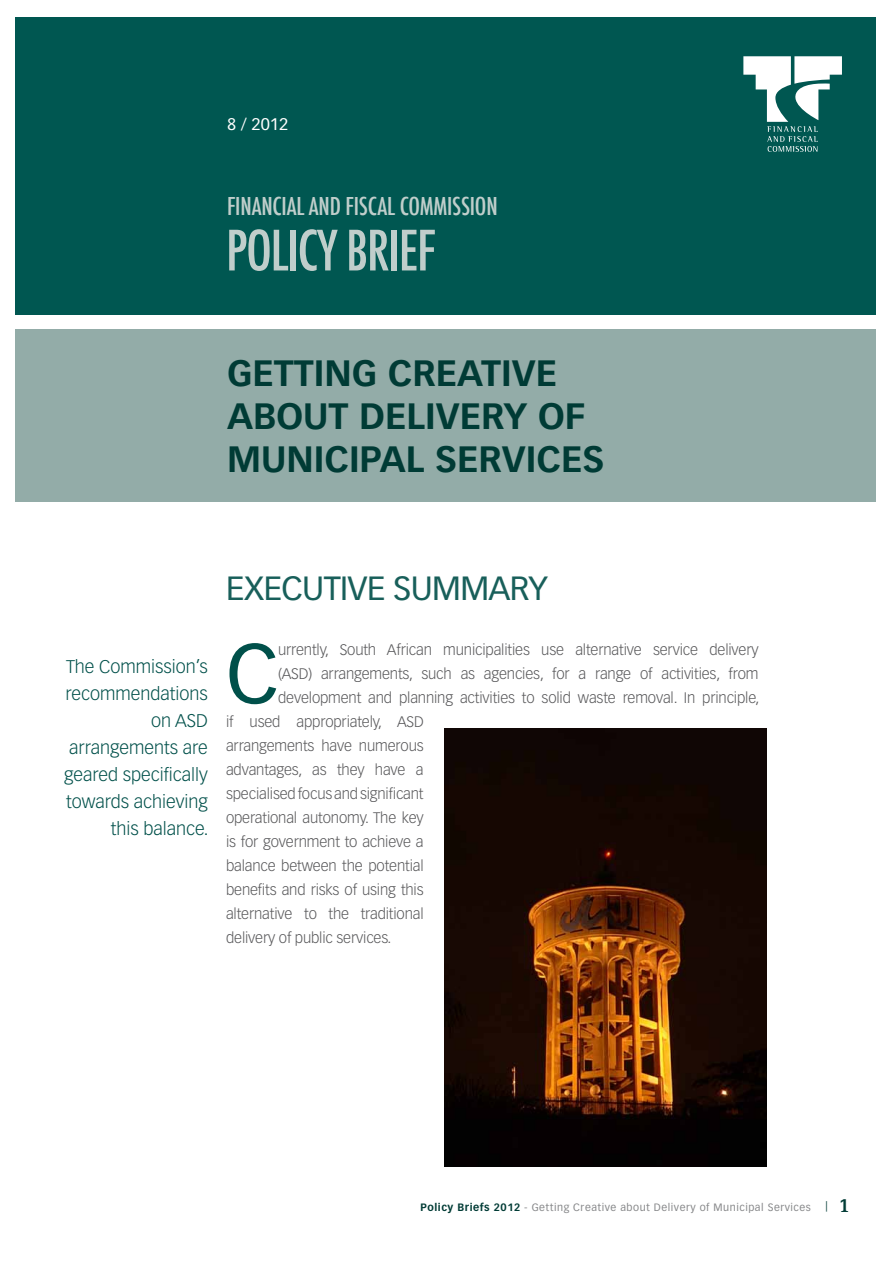
<style>
.page{position:relative;width:893px;height:1263px;background:#fff}
.page>*{position:absolute;margin:0;border:0;box-sizing:border-box;transform-origin:0 0}
.t1{font:82.35px "Vectora LT Std";color:#00504a}
.t2{font:500 condensed 54px "Futura";letter-spacing:-.025em;color:#c0cecb}
.t3{font:700 36px/43.2px "Vectora LT Std";color:#003b35}
.t4{font:33px "Vectora LT Std";letter-spacing:-.02em;color:#185f5a}
.t5{font:500 condensed 24px "Futura";letter-spacing:-.01em;color:#c0cecb}
.t6{font:300 18px/27px "Vectora LT Std";color:#00504a;text-align:right}
.t7{font:16.5px "Vectora LT Std";color:#fff}
.t8{font:300 15px "Vectora LT Std";letter-spacing:-.01em;color:#58585a}
.t9{font:10.5px "Vectora LT Std";letter-spacing:.05em;color:#87888a}
.t10{font:10.5px "Vectora LT Std";color:#003b35}
.s1{font-weight:700;color:#003b35}
.s2{font-family:"Egyptian 505 BT";font-weight:700;font-size:21px}
</style>
<div class="page">
<img style="left:445px;top:729px;width:322px;height:438px">
<div style="left:16px;top:329px;width:860px;height:172px;background:#93aca8"></div>
<div style="left:16px;top:17px;width:860px;height:297px;background:#005751"></div>
<svg style="left:743px;top:56px;width:99px;height:96px"></svg>
<p class="t7" style="left:227px;top:115px;width:63px">8 / 2012</p>
<h3 class="t5" style="left:227px;top:191px;width:272px">FINANCIAL AND FISCAL COMMISSION</h3>
<h2 class="t2" style="left:226px;top:216px;width:211px">POLICY BRIEF</h2>
<h3 class="t3" style="left:227px;top:352px;width:376px">GETTING CREATIVE<br>ABOUT DELIVERY OF<br>MUNICIPAL SERVICES</h3>
<p class="t6" style="left:64px;top:654px;width:146px">The Commission’s recommendations on ASD arrangements are geared specifically towards achieving this balance.</p>
<h3 class="t4" style="left:226px;top:569px;width:324px">EXECUTIVE SUMMARY</h3>
<h1 class="t1" style="left:226px;top:625px;width:54px">C</h1>
<p class="t8" style="left:278px;top:641px;width:482px">urrently, South African municipalities use alternative service delivery</p>
<p class="t8" style="left:278px;top:665px;width:482px">(ASD) arrangements, such as agencies, for a range of activities, from</p>
<p class="t8" style="left:278px;top:689px;width:483px">development and planning activities to solid waste removal. In principle,</p>
<p class="t8" style="left:226px;top:713px;width:199px">if used appropriately, ASD</p>
<p class="t8" style="left:226px;top:737px;width:199px">arrangements have numerous</p>
<p class="t8" style="left:226px;top:761px;width:199px">advantages, as they have a</p>
<p class="t8" style="left:226px;top:785px;width:199px">specialised focus and significant</p>
<p class="t8" style="left:226px;top:809px;width:199px">operational autonomy. The key</p>
<p class="t8" style="left:226px;top:833px;width:199px">is for government to achieve a</p>
<p class="t8" style="left:226px;top:857px;width:199px">balance between the potential</p>
<p class="t8" style="left:226px;top:881px;width:199px">benefits and risks of using this</p>
<p class="t8" style="left:226px;top:905px;width:199px">alternative to the traditional</p>
<p class="t8" style="left:226px;top:929px;width:167px">delivery of public services.</p>
<p class="t9" style="left:421px;top:1201px;width:392px"><span class="s1">POLICY BRIEFS 2012</span> - Getting Creative about Delivery of Municipal Services</p>
<p class="t10" style="left:825px;top:1199px;width:27px">| <span class="s2">1</span></p>
</div>
